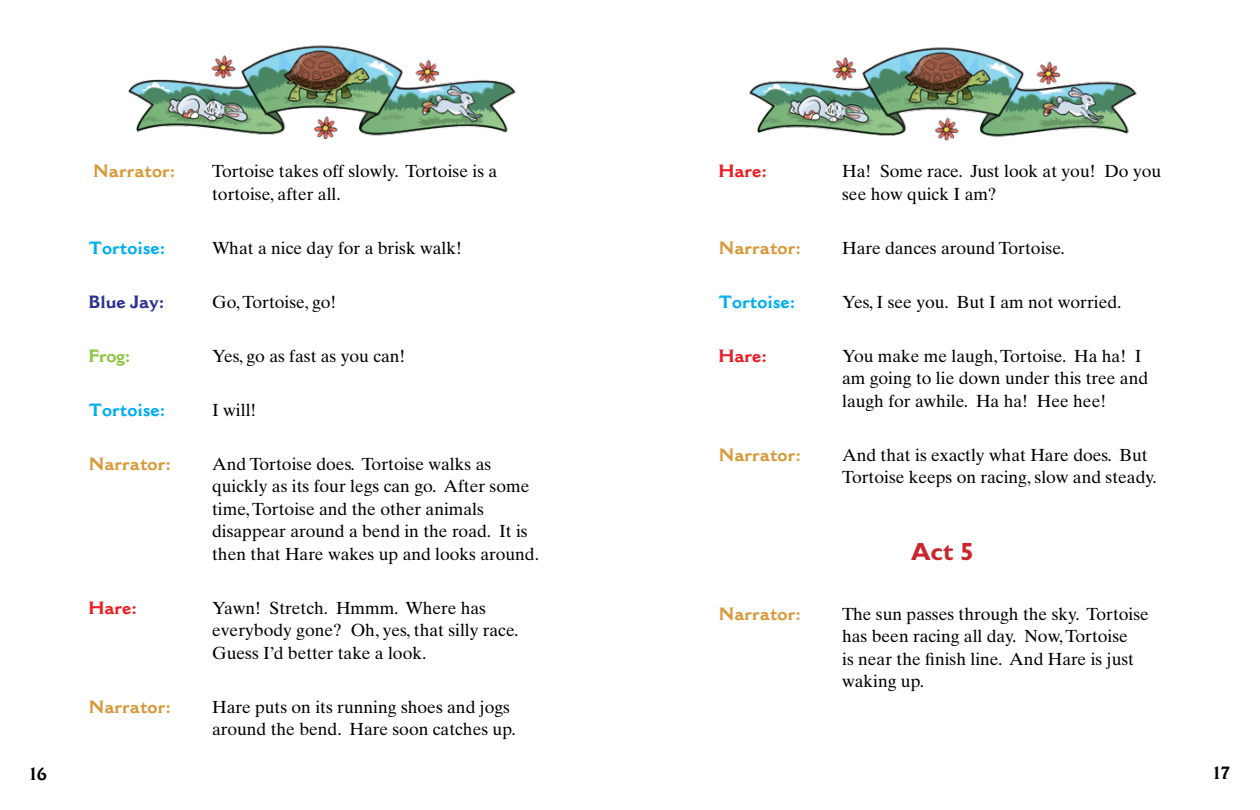
<style>
.page{position:relative;width:1260px;height:810px;background:#fff}
.page>*{position:absolute;margin:0;border:0;box-sizing:border-box;transform-origin:0 0}
.t1{font:700 25px "Gill Sans Std";color:#c9252c}
.t2{font:17.5px/22.5px "Times Ten LT Std";color:#000}
.t3{font:700 17.5px "Cantoria MT Std";color:#d8993a}
.t4{font:700 17.5px "Cantoria MT Std";color:#00aeef}
.t5{font:700 17.5px "Cantoria MT Std";color:#ed1d24}
.t6{font:700 17.5px "Cantoria MT Std";color:#2e3092}
.t7{font:700 17.5px "Cantoria MT Std";color:#8dc63f}
.t8{font:700 17.5px "Cantoria MT Std";color:#000}
</style>
<div class="page">
<img style="left:128px;top:45px;width:388px;height:95px">
<img style="left:749px;top:47px;width:388px;height:94px">
<p class="t8" style="left:30px;top:763px;width:19px">16</p>
<p class="t3" style="left:93px;top:160px;width:85px">Narrator:</p>
<p class="t2" style="left:212px;top:160px;width:287px">Tortoise takes off slowly. Tortoise is a tortoise, after all.</p>
<p class="t4" style="left:88px;top:237px;width:79px">Tortoise:</p>
<p class="t2" style="left:212px;top:236px;width:251px">What a nice day for a brisk walk!</p>
<p class="t6" style="left:88px;top:291px;width:79px">Blue Jay:</p>
<p class="t2" style="left:212px;top:290px;width:126px">Go, Tortoise, go!</p>
<p class="t7" style="left:88px;top:345px;width:44px">Frog:</p>
<p class="t2" style="left:212px;top:344px;width:195px">Yes, go as fast as you can!</p>
<p class="t4" style="left:88px;top:399px;width:79px">Tortoise:</p>
<p class="t2" style="left:212px;top:398px;width:46px">I will!</p>
<p class="t3" style="left:88px;top:453px;width:85px">Narrator:</p>
<p class="t2" style="left:212px;top:452px;width:328px">And Tortoise does. Tortoise walks as quickly as its four legs can go. After some time, Tortoise and the other animals disappear around a bend in the road. It is then that Hare wakes up and looks around.</p>
<p class="t5" style="left:88px;top:597px;width:51px">Hare:</p>
<p class="t2" style="left:212px;top:596px;width:308px">Yawn! Stretch. Hmmm. Where has everybody gone? Oh, yes, that silly race.<br>Guess I’d better take a look.</p>
<p class="t3" style="left:88px;top:696px;width:85px">Narrator:</p>
<p class="t2" style="left:212px;top:695px;width:305px">Hare puts on its running shoes and jogs around the bend. Hare soon catches up.</p>
<p class="t5" style="left:718px;top:160px;width:51px">Hare:</p>
<p class="t2" style="left:842px;top:160px;width:321px">Ha! Some race. Just look at you! Do you see how quick I am?</p>
<p class="t3" style="left:718px;top:237px;width:85px">Narrator:</p>
<p class="t2" style="left:842px;top:236px;width:224px">Hare dances around Tortoise.</p>
<p class="t4" style="left:718px;top:291px;width:79px">Tortoise:</p>
<p class="t2" style="left:842px;top:290px;width:281px">Yes, I see you. But I am not worried.</p>
<p class="t5" style="left:718px;top:345px;width:51px">Hare:</p>
<p class="t2" style="left:842px;top:344px;width:308px">You make me laugh, Tortoise. Ha ha! I am going to lie down under this tree and laugh for awhile. Ha ha! Hee hee!</p>
<p class="t3" style="left:718px;top:444px;width:85px">Narrator:</p>
<p class="t2" style="left:842px;top:443px;width:316px">And that is exactly what Hare does. But<br>Tortoise keeps on racing, slow and steady.</p>
<p class="t1" style="left:911px;top:536px;width:64px">Act 5</p>
<p class="t3" style="left:718px;top:603px;width:85px">Narrator:</p>
<p class="t2" style="left:842px;top:602px;width:308px">The sun passes through the sky. Tortoise has been racing all day. Now, Tortoise<br>is near the finish line. And Hare is just waking up.</p>
<p class="t8" style="left:1213px;top:762px;width:19px">17</p>
</div>
